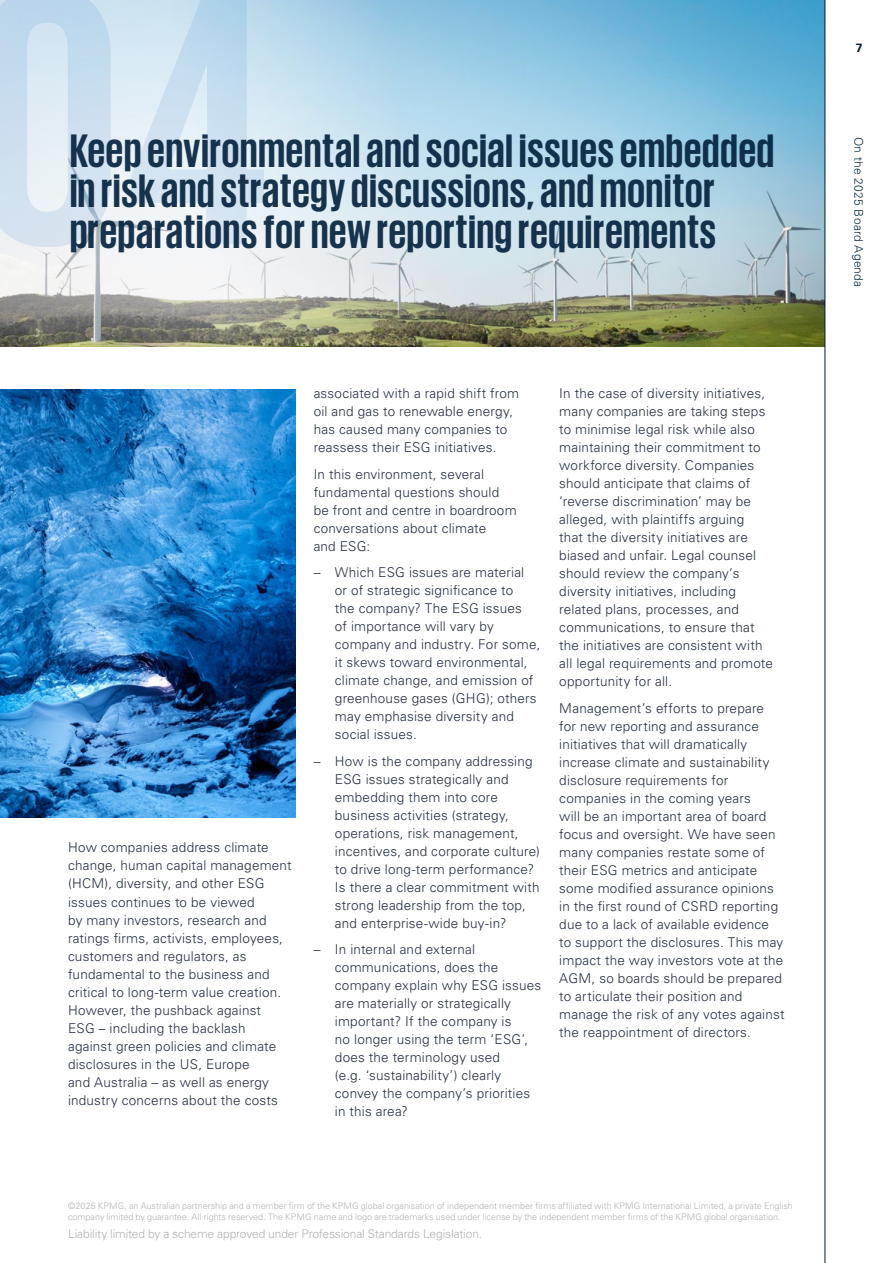
<style>
.page{position:relative;width:893px;height:1263px;background:#fff}
.page>*{position:absolute;margin:0;border:0;box-sizing:border-box;transform-origin:0 0}
.t1{font:700 375px "KPMG";color:#001e3a}
.t2{font:700 48px/40.5px "KPMG";letter-spacing:.005em;color:#001e3a}
.t3{font:300 13.5px/18px "Univers LT Std";letter-spacing:.015em;color:#242f46}
.t4{font:300 12px "Univers LT Std";letter-spacing:-.01em;color:#b3b2b2}
.t5{font:300 12px "Univers 45";letter-spacing:.025em;color:#0e364f}
.t6{font:700 12px "Univers LT Std";color:#001e3a}
.t7{font:300 9px/10.8px "Univers LT Std";color:#b3b2b2}
</style>
<div class="page">
<img style="left:534px;top:0;width:291px;height:347px">
<svg style="left:0;top:0;width:534px;height:347px;background:#c8d8de"></svg>
<img style="left:0;top:389px;width:296px;height:428px">
<hr style="left:825px;top:0;width:1px;height:1263px;background:#001e3a">
<h1 class="t1" style="left:-26px;top:-71px;width:300px">04</h1>
<h2 class="t2" style="left:69px;top:129px;width:707px">Keep environmental and social issues embedded in risk and strategy discussions, and monitor preparations for new reporting requirements</h2>
<p class="t3" style="left:68px;top:839px;width:225px">How companies address climate change, human capital management (HCM), diversity, and other ESG issues continues to be viewed<br>by many investors, research and ratings firms, activists, employees, customers and regulators, as fundamental to the business and critical to long-term value creation.<br>However, the pushback against<br>ESG – including the backlash against green policies and climate disclosures in the US, Europe<br>and Australia – as well as energy industry concerns about the costs</p>
<p class="t3" style="left:314px;top:384px;width:207px">associated with a rapid shift from oil and gas to renewable energy, has caused many companies to reassess their ESG initiatives.</p>
<p class="t3" style="left:314px;top:465px;width:205px">In this environment, several fundamental questions should be front and centre in boardroom conversations about climate<br>and ESG:</p>
<p class="t3" style="left:335px;top:563px;width:207px;text-indent:-21px">– Which ESG issues are material<br>or of strategic significance to<br>the company? The ESG issues<br>of importance will vary by company and industry. For some, it skews toward environmental, climate change, and emission of greenhouse gases (GHG); others may emphasise diversity and social issues.</p>
<p class="t3" style="left:335px;top:752px;width:207px;text-indent:-21px">– How is the company addressing<br>ESG issues strategically and embedding them into core business activities (strategy, operations, risk management, incentives, and corporate culture) to drive long-term performance?<br>Is there a clear commitment with strong leadership from the top, and enterprise-wide buy-in?</p>
<p class="t3" style="left:335px;top:940px;width:208px;text-indent:-21px">– In internal and external communications, does the company explain why ESG issues are materially or strategically important? If the company is<br>no longer using the term ‘ESG’, does the terminology used<br>(e.g. ‘sustainability’) clearly convey the company’s priorities in this area?</p>
<p class="t3" style="left:559px;top:384px;width:215px">In the case of diversity initiatives, many companies are taking steps to minimise legal risk while also maintaining their commitment to workforce diversity. Companies should anticipate that claims of ‘reverse discrimination’ may be alleged, with plaintiffs arguing<br>that the diversity initiatives are biased and unfair. Legal counsel should review the company’s diversity initiatives, including related plans, processes, and communications, to ensure that the initiatives are consistent with all legal requirements and promote opportunity for all.</p>
<p class="t3" style="left:559px;top:699px;width:227px">Management’s efforts to prepare<br>for new reporting and assurance initiatives that will dramatically increase climate and sustainability disclosure requirements for companies in the coming years<br>will be an important area of board focus and oversight. We have seen many companies restate some of their ESG metrics and anticipate some modified assurance opinions in the first round of CSRD reporting due to a lack of available evidence<br>to support the disclosures. This may impact the way investors vote at the AGM, so boards should be prepared to articulate their position and manage the risk of any votes against the reappointment of directors.</p>
<p class="t7" style="left:68px;top:1200px;width:726px">©2025 KPMG, an Australian partnership and a member firm of the KPMG global organisation of independent member firms affiliated with KPMG International Limited, a private English company limited by guarantee. All rights reserved. The KPMG name and logo are trademarks used under license by the independent member firms of the KPMG global organisation.</p>
<p class="t4" style="left:68px;top:1227px;width:416px">Liability limited by a scheme approved under Professional Standards Legislation.</p>
<p class="t6" style="left:856px;top:40px;width:8px">7</p>
<p class="t5" style="left:866px;top:137px;width:152px;rotate:90deg">On the 2025 Board Agenda</p>
</div>
